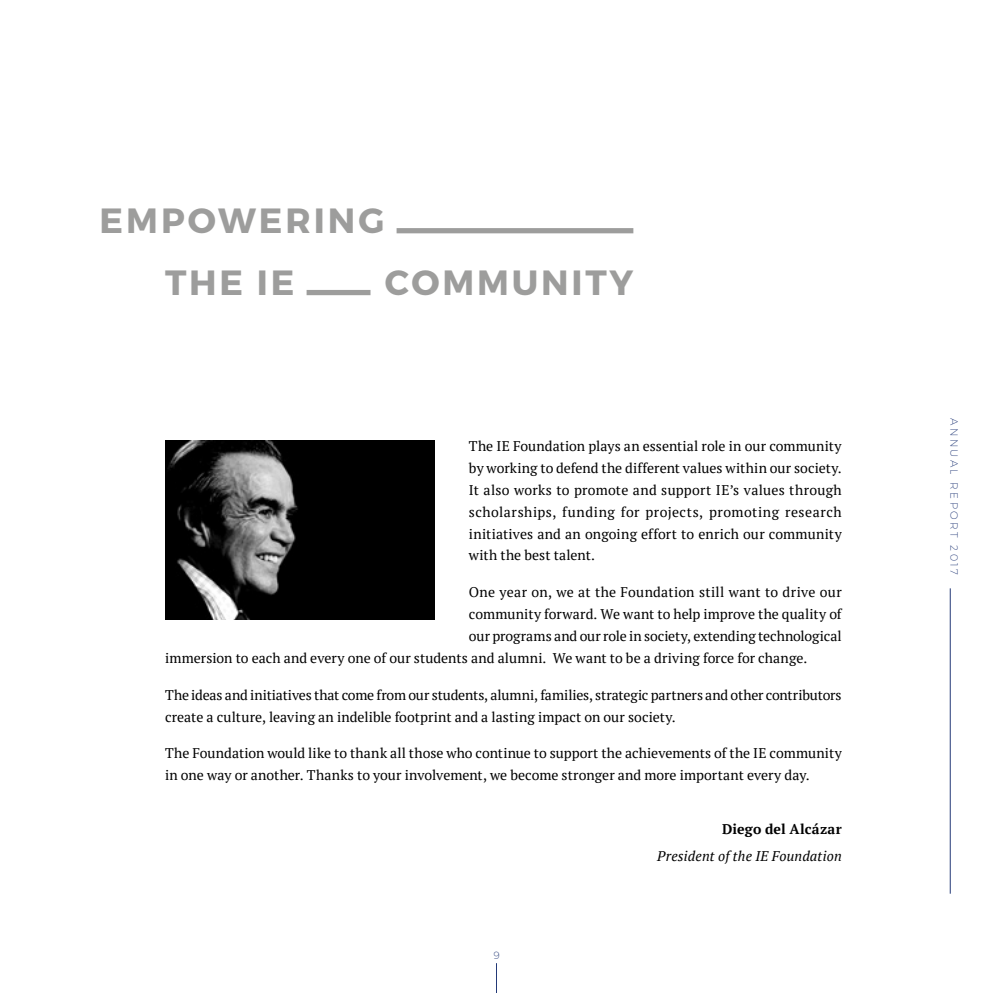
<style>
.page{position:relative;width:993px;height:993px;background:#fff}
.page>*{position:absolute;margin:0;border:0;box-sizing:border-box;transform-origin:0 0}
.t1{font:700 35px/61.8px "Montserrat";letter-spacing:.08em;color:#9d9d9c}
.t2{font:14px/21.9px "PT Serif";color:#000}
.t3{font:italic 14px "PT Serif";letter-spacing:.01em;color:#000}
.t4{font:700 14px "PT Serif";letter-spacing:.01em;color:#000}
.t5{font:200 10.5px "Montserrat";letter-spacing:.225em;color:#233977}
</style>
<div class="page">
<hr style="left:949px;top:588px;width:1px;height:305px;background:#233977">
<hr style="left:496px;top:962px;width:1px;height:30px;background:#233977">
<div style="left:396px;top:228px;width:237px;height:5px;background:#9d9d9c"></div>
<div style="left:306px;top:290px;width:64px;height:5px;background:#9d9d9c"></div>
<img style="left:165px;top:440px;width:269px;height:179px">
<h1 class="t1" style="left:165px;top:190px;width:221px;text-indent:-66px">EMPOWERING<br>THE IE</h1>
<h1 class="t1" style="left:384px;top:252px;width:250px">COMMUNITY</h1>
<p class="t2" style="left:469px;top:435px;width:374px;text-align:justify">The IE Foundation plays an essential role in our community by working to defend the different values within our society.<br>It also works to promote and support IE’s values through scholarships, funding for projects, promoting research initiatives and an ongoing effort to enrich our community with the best talent.</p>
<p class="t2" style="left:469px;top:581px;width:374px">One year on, we at the Foundation still want to drive our</p>
<p class="t2" style="left:469px;top:603px;width:374px">community forward. We want to help improve the quality of</p>
<p class="t2" style="left:469px;top:624px;width:374px">our programs and our role in society, extending technological</p>
<p class="t2" style="left:165px;top:646px;width:643px">immersion to each and every one of our students and alumni. We want to be a driving force for change.</p>
<p class="t2" style="left:165px;top:683px;width:678px">The ideas and initiatives that come from our students, alumni, families, strategic partners and other contributors create a culture, leaving an indelible footprint and a lasting impact on our society.</p>
<p class="t2" style="left:165px;top:742px;width:678px">The Foundation would like to thank all those who continue to support the achievements of the IE community in one way or another. Thanks to your involvement, we become stronger and more important every day.</p>
<p class="t4" style="left:721px;top:819px;width:121px">Diego del Alcázar</p>
<p class="t3" style="left:657px;top:846px;width:186px">President of the IE Foundation</p>
<p class="t5" style="left:493px;top:948px;width:8px">9</p>
<p class="t5" style="left:960px;top:418px;width:158px;rotate:90deg">ANNUAL REPORT 2017</p>
</div>
